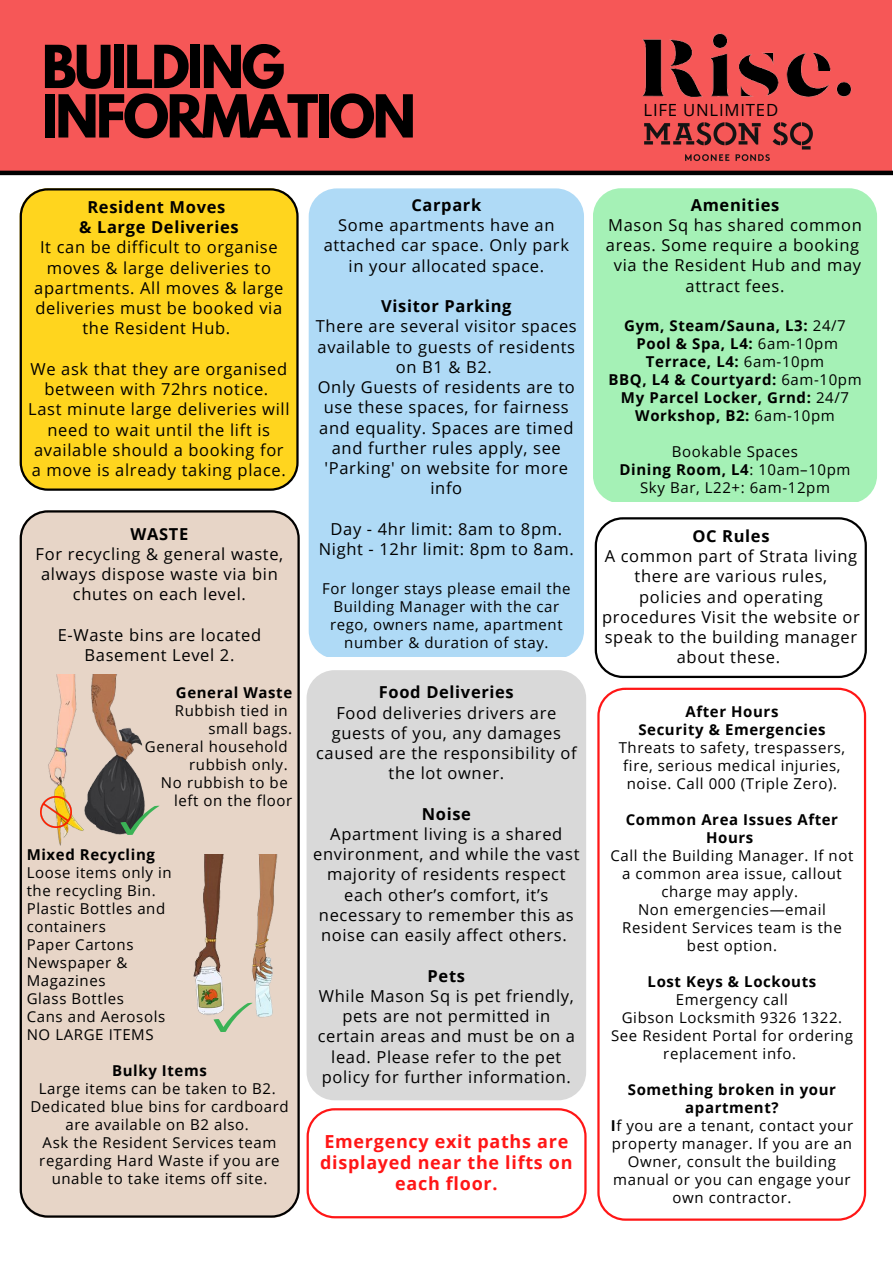
<style>
.page{position:relative;width:893px;height:1264px;background:#fff}
.page>*{position:absolute;margin:0;border:0;box-sizing:border-box;transform-origin:0 0}
.t1{font:700 52.5px/49.5px "League Spartan";letter-spacing:-.05em;color:#000}
.t2{font:700 18px/21.3px "Open Sans";letter-spacing:.04em;color:#ff1616;text-align:center}
.t3{font:16.8px "Open Sans";letter-spacing:.045em;color:#000}
.t4{font:16.5px/20.2px "Open Sans";letter-spacing:.04em;color:#000;text-align:center}
.t5{font:700 16.5px/20.2px "Open Sans";letter-spacing:.04em;color:#000;text-align:center}
.t6{font:15px/18px "Open Sans";letter-spacing:.04em;color:#000;text-align:center}
.t7{font:700 15px/18px "Open Sans";letter-spacing:.04em;color:#000;text-align:center}
.s1{font-weight:400}
.s2{font-weight:700}
</style>
<div class="page">
<div style="left:0;top:0;width:891px;height:174px;background:#f65757"></div>
<hr style="left:0;top:171px;width:892px;height:4px;background:#000">
<div style="left:593px;top:188px;width:284px;height:314px;background:#a5f1b6;border-radius:28px"></div>
<img style="left:642px;top:33px;width:210px;height:64px">
<img style="left:644px;top:122px;width:169px;height:40px">
<div style="left:309px;top:188px;width:275px;height:469px;background:#afdaf6"></div>
<div style="left:20px;top:188px;width:278px;height:303px;background:#ffd51e"></div>
<div style="left:306px;top:670px;width:280px;height:430px;background:#d9d9d9;border-radius:28px"></div>
<svg style="left:306px;top:1108px;width:280px;height:110px"></svg>
<div style="left:20px;top:510px;width:280px;height:707px;background:#e7d5c7"></div>
<img style="left:164px;top:854px;width:129px;height:186px">
<img style="left:32px;top:674px;width:117px;height:181px">
<svg style="left:120px;top:805px;width:40px;height:30px"></svg>
<img style="left:41px;top:796px;width:30px;height:31px">
<svg style="left:213px;top:1002px;width:40px;height:30px"></svg>
<svg style="left:597px;top:687px;width:269px;height:533px"></svg>
<svg style="left:594px;top:517px;width:272px;height:161px"></svg>
<h1 class="t1" style="left:42px;top:49px;width:375px">BUILDING<br>INFORMATION</h1>
<p class="t5" style="left:79px;top:196px;width:161px">Resident Moves<br>&amp; Large Deliveries</p>
<p class="t4" style="left:34px;top:237px;width:251px">It can be difficult to organise moves &amp; large deliveries to apartments. All moves &amp; large deliveries must be booked via the Resident Hub.</p>
<p class="t4" style="left:28px;top:358px;width:263px">We ask that they are organised between with 72hrs notice.<br>Last minute large deliveries will need to wait until the lift is available should a booking for a move is already taking place.</p>
<p class="t5" style="left:130px;top:523px;width:59px">WASTE</p>
<p class="t4" style="left:36px;top:543px;width:249px">For recycling &amp; general waste, always dispose waste via bin chutes on each level.</p>
<p class="t4" style="left:58px;top:624px;width:205px">E-Waste bins are located<br>Basement Level 2.</p>
<p class="t7" style="left:176px;top:683px;width:118px">General Waste</p>
<p class="t6" style="left:175px;top:701px;width:114px">Rubbish tied in</p>
<p class="t6" style="left:208px;top:719px;width:85px">small bags.</p>
<p class="t6" style="left:145px;top:737px;width:144px">General household</p>
<p class="t6" style="left:189px;top:755px;width:100px">rubbish only.</p>
<p class="t6" style="left:161px;top:773px;width:128px">No rubbish to be</p>
<p class="t6" style="left:174px;top:791px;width:120px">left on the floor</p>
<p class="t7" style="left:27px;top:845px;width:130px">Mixed Recycling</p>
<p class="t6" style="left:27px;top:863px;width:147px;text-align:left">Loose items only in the recycling Bin.<br>Plastic Bottles and containers<br>Paper Cartons<br>Newspaper &amp;<br>Magazines<br>Glass Bottles<br>Cans and Aerosols<br>NO LARGE ITEMS</p>
<p class="t7" style="left:112px;top:1061px;width:96px">Bulky Items</p>
<p class="t6" style="left:30px;top:1079px;width:260px">Large items can be taken to B2.<br>Dedicated blue bins for cardboard are available on B2 also.<br>Ask the Resident Services team regarding Hard Waste if you are unable to take items off site.</p>
<p class="t5" style="left:411px;top:194px;width:71px">Carpark</p>
<p class="t4" style="left:323px;top:214px;width:247px">Some apartments have an attached car space. Only park in your allocated space.</p>
<p class="t5" style="left:381px;top:295px;width:132px">Visitor Parking</p>
<p class="t4" style="left:316px;top:316px;width:262px">There are several visitor spaces available to guests of residents on B1 &amp; B2.<br>Only Guests of residents are to use these spaces, for fairness and equality. Spaces are timed and further rules apply, see 'Parking' on website for more info</p>
<p class="t4" style="left:319px;top:518px;width:256px">Day - 4hr limit: 8am to 8pm.<br>Night - 12hr limit: 8pm to 8am.</p>
<p class="t6" style="left:322px;top:579px;width:250px">For longer stays please email the<br>Building Manager with the car rego, owners name, apartment number &amp; duration of stay.</p>
<p class="t5" style="left:379px;top:681px;width:136px">Food Deliveries</p>
<p class="t4" style="left:316px;top:702px;width:262px">Food deliveries drivers are guests of you, any damages caused are the responsibility of the lot owner.</p>
<p class="t5" style="left:421px;top:803px;width:51px">Noise</p>
<p class="t4" style="left:313px;top:823px;width:268px">Apartment living is a shared environment, and while the vast majority of residents respect each other’s comfort, it’s necessary to remember this as noise can easily affect others.</p>
<p class="t5" style="left:427px;top:965px;width:39px">Pets</p>
<p class="t4" style="left:318px;top:985px;width:259px">While Mason Sq is pet friendly, pets are not permitted in certain areas and must be on a lead. Please refer to the pet policy for further information.</p>
<p class="t2" style="left:320px;top:1129px;width:254px">Emergency exit paths are displayed near the lifts on each floor.</p>
<p class="t3" style="left:643px;top:98px;width:136px">LIFE UNLIMITED</p>
<p class="t5" style="left:690px;top:194px;width:90px">Amenities</p>
<p class="t4" style="left:606px;top:214px;width:257px">Mason Sq has shared common areas. Some require a booking via the Resident Hub and may attract fees.</p>
<p class="t7" style="left:608px;top:316px;width:254px">Gym, Steam/Sauna, L3: <span class="s1">24/7<br></span>Pool &amp; Spa, L4: <span class="s1">6am-10pm<br></span>Terrace, L4: <span class="s1">6am-10pm<br></span>BBQ, L4 &amp; Courtyard: <span class="s1">6am-10pm<br></span>My Parcel Locker, Grnd: <span class="s1">24/7<br></span>Workshop, B2: <span class="s1">6am-10pm</span></p>
<p class="t6" style="left:619px;top:442px;width:232px">Bookable Spaces<br><span class="s2">Dining Room, L4</span>: 10am–10pm<br>Sky Bar, L22+: 6am-12pm</p>
<p class="t5" style="left:692px;top:525px;width:79px">OC Rules</p>
<p class="t4" style="left:602px;top:545px;width:259px">A common part of Strata living there are various rules, policies and operating procedures Visit the website or speak to the building manager about these.</p>
<p class="t7" style="left:638px;top:702px;width:189px">After Hours<br>Security &amp; Emergencies</p>
<p class="t6" style="left:618px;top:738px;width:228px">Threats to safety, trespassers, fire, serious medical injuries, noise. Call 000 (Triple Zero).</p>
<p class="t7" style="left:625px;top:810px;width:214px">Common Area Issues After<br>Hours</p>
<p class="t6" style="left:610px;top:846px;width:244px">Call the Building Manager. If not a common area issue, callout charge may apply.<br>Non emergencies—email<br>Resident Services team is the best option.</p>
<p class="t7" style="left:647px;top:972px;width:170px">Lost Keys &amp; Lockouts</p>
<p class="t6" style="left:611px;top:990px;width:243px">Emergency call<br>Gibson Locksmith 9326 1322.<br>See Resident Portal for ordering replacement info.</p>
<p class="t6" style="left:610px;top:1079px;width:244px"><span class="s2">Something broken in your apartment?<br>I</span>f you are a tenant, contact your property manager. If you are an<br>Owner, consult the building manual or you can engage your own contractor.</p>
</div>
